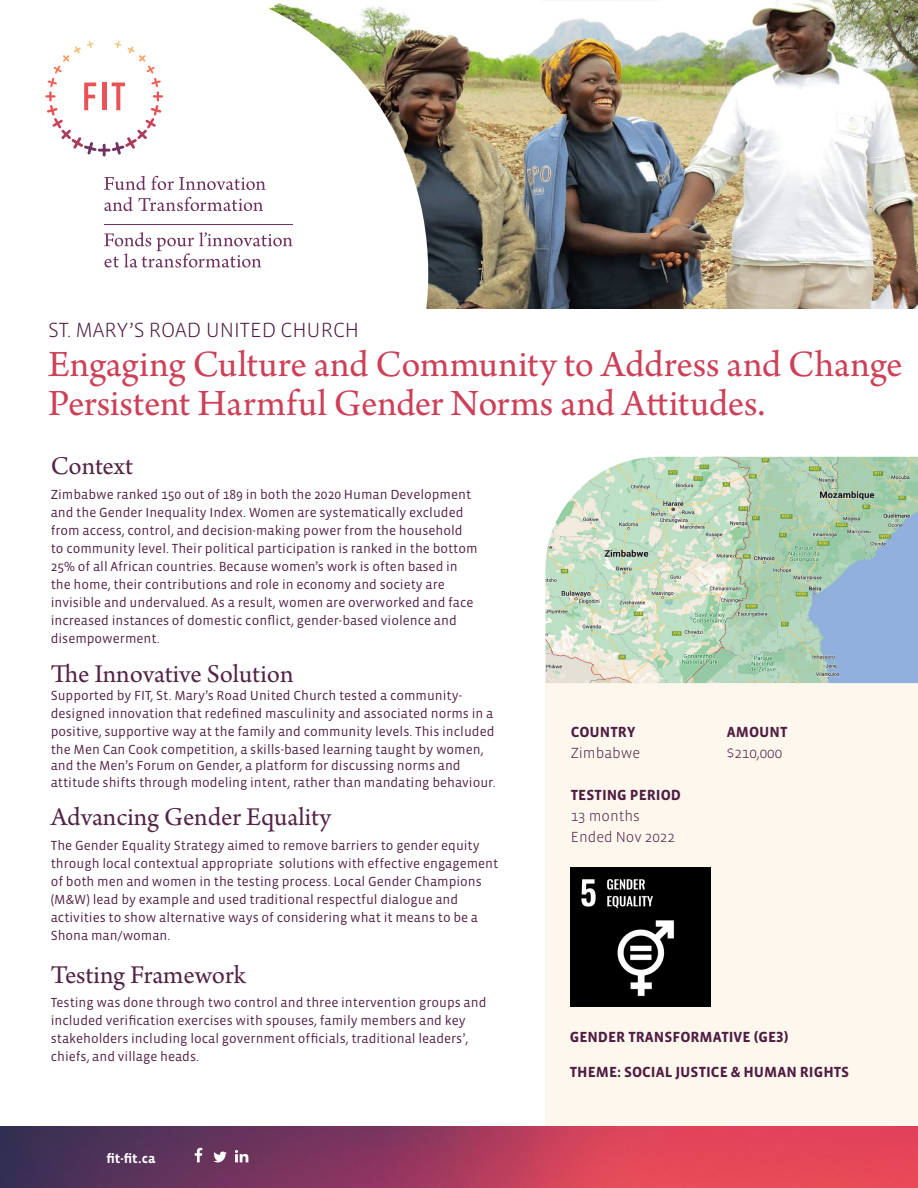
<style>
.page{position:relative;width:918px;height:1188px;background:#fff}
.page>*{position:absolute;margin:0;border:0;box-sizing:border-box;transform-origin:0 0}
.t1{font:39px/39px "Arno Pro";color:#cd4158}
.t2{font:27px "Arno Pro";color:#542447}
.t3{font:300 21px "Vista Sans OTCE";color:#501d42}
.t4{font:700 15px "Vista Sans OTCE";color:#501d42}
.t5{font:300 15px/21px "Vista Sans OTCE";color:#501d42}
.t6{font:13.5px/18px "Vista Sans OTCE";color:#542447}
.t7{font:700 13.5px "Vista Sans OTCE";color:#fff}
</style>
<div class="page">
<img style="left:428px;top:0;width:490px;height:309px">
<svg style="left:103px;top:3px;width:325px;height:306px"></svg>
<div style="left:545px;top:666px;width:373px;height:515px;background:#fdf7ee"></div>
<img style="left:545px;top:457px;width:373px;height:226px">
<svg style="left:104px;top:176px;width:162px;height:14px"></svg>
<svg style="left:104px;top:197px;width:159px;height:14px"></svg>
<svg style="left:104px;top:232px;width:189px;height:36px"></svg>
<hr style="left:104px;top:224px;width:188px;height:1px;background:#703260">
<svg style="left:45px;top:41px;width:118px;height:115px"></svg>
<img style="left:571px;top:867px;width:139px;height:139px">
<img style="left:0;top:1126px;width:918px;height:62px">
<svg style="left:213px;top:1152px;width:14px;height:10px"></svg>
<svg style="left:195px;top:1148px;width:7px;height:14px"></svg>
<svg style="left:235px;top:1150px;width:13px;height:12px"></svg>
<h3 class="t3" style="left:48px;top:318px;width:313px">ST. MARY’S ROAD UNITED CHURCH</h3>
<h1 class="t1" style="left:48px;top:347px;width:856px">Engaging Culture and Community to Address and Change<br>Persistent Harmful Gender Norms and Attitudes.</h1>
<h2 class="t2" style="left:51px;top:451px;width:84px">Context</h2>
<p class="t6" style="left:51px;top:485px;width:428px">Zimbabwe ranked 150 out of 189 in both the 2020 Human Development and the Gender Inequality Index. Women are systematically excluded from access, control, and decision-making power from the household to community level. Their political participation is ranked in the bottom 25% of all African countries. Because women’s work is often based in the home, their contributions and role in economy and society are invisible and undervalued. As a result, women are overworked and face increased instances of domestic conflict, gender-based violence and disempowerment.</p>
<h2 class="t2" style="left:51px;top:658px;width:244px">The Innovative Solution</h2>
<p class="t6" style="left:51px;top:686px;width:445px">Supported by FIT, St. Mary’s Road United Church tested a community&shy;designed innovation that redefined masculinity and associated norms in a positive, supportive way at the family and community levels. This included the Men Can Cook competition, a skills-based learning taught by women,</p>
<p class="t6" style="left:51px;top:758px;width:446px;line-height:16.5px">and the Men’s Forum on Gender, a platform for discussing norms and attitude shifts through modeling intent, rather than mandating behaviour.</p>
<h2 class="t2" style="left:51px;top:802px;width:282px">Advancing Gender Equality</h2>
<p class="t6" style="left:51px;top:836px;width:449px">The Gender Equality Strategy aimed to remove barriers to gender equity through local contextual appropriate solutions with effective engagement of both men and women in the testing process. Local Gender Champions (M&amp;W) lead by example and used traditional respectful dialogue and activities to show alternative ways of considering what it means to be a Shona man/woman.</p>
<h2 class="t2" style="left:51px;top:959px;width:197px">Testing Framework</h2>
<p class="t6" style="left:51px;top:994px;width:437px">Testing was done through two control and three intervention groups and included verification exercises with spouses, family members and key stakeholders including local government officials, traditional leaders’, chiefs, and village heads.</p>
<p class="t7" style="left:106px;top:1151px;width:51px">fit-fit.ca</p>
<p class="t4" style="left:571px;top:723px;width:66px">COUNTRY</p>
<p class="t5" style="left:571px;top:742px;width:71px">Zimbabwe</p>
<p class="t4" style="left:571px;top:786px;width:112px">TESTING PERIOD</p>
<p class="t5" style="left:571px;top:805px;width:106px">13 months<br>Ended Nov 2022</p>
<p class="t4" style="left:727px;top:723px;width:62px">AMOUNT</p>
<p class="t5" style="left:727px;top:742px;width:57px">$210,000</p>
<p class="t4" style="left:570px;top:1029px;width:220px">GENDER TRANSFORMATIVE (GE3)</p>
<p class="t4" style="left:570px;top:1063px;width:281px">THEME: SOCIAL JUSTICE &amp; HUMAN RIGHTS</p>
</div>
